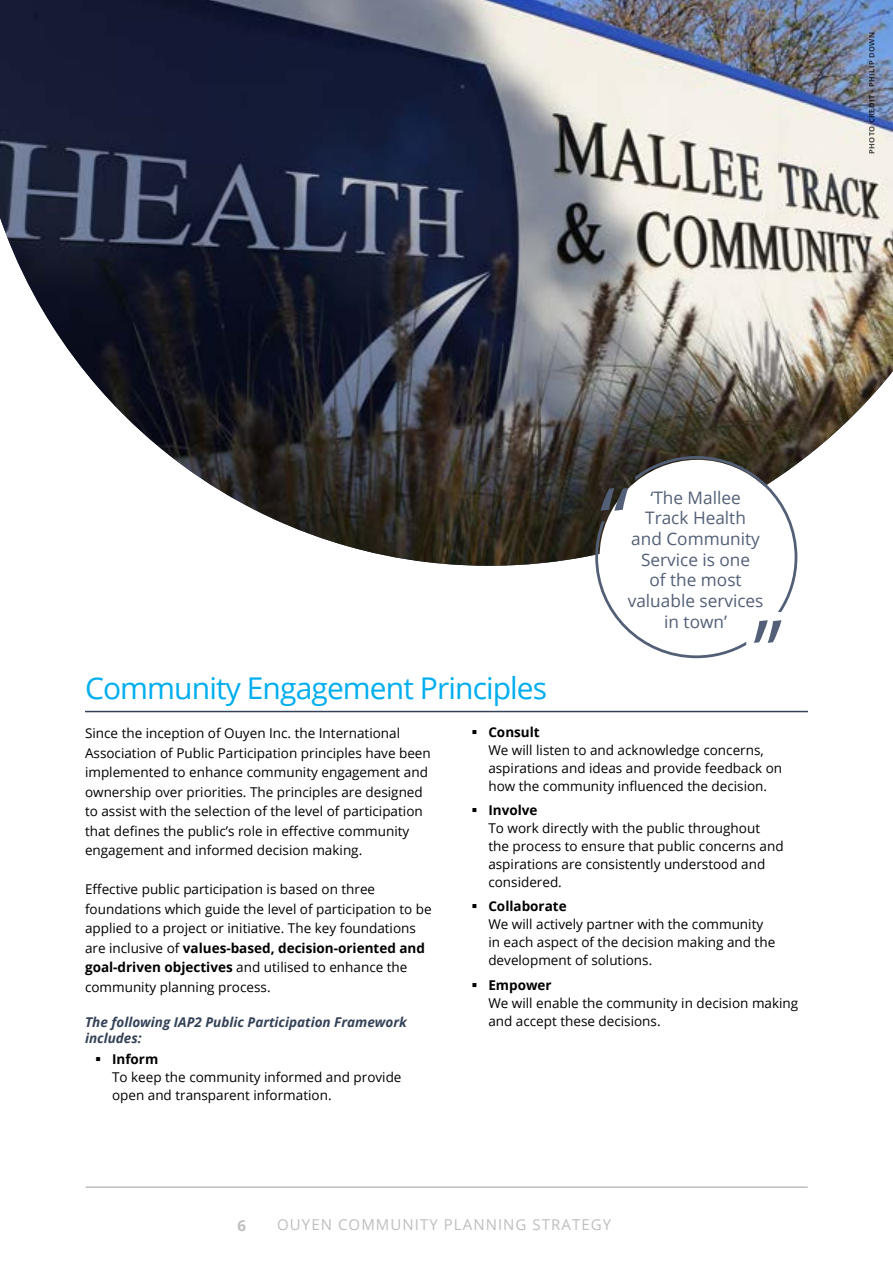
<style>
.page{position:relative;width:893px;height:1263px;background:#fff}
.page>*{position:absolute;margin:0;border:0;box-sizing:border-box;transform-origin:0 0}
.t1{font:30px "Open Sans";letter-spacing:-.03em;color:#00aeef}
.t2{font:17.25px/20.7px "Open Sans";color:#525f76;text-align:center}
.t3{font:15px "Open Sans";letter-spacing:.07em;color:#bcbec0}
.t4{font:700 15px "Open Sans";color:#bcbec0}
.t5{font:13.5px/19.5px "Open Sans";color:#000}
.t6{font:italic 700 13.5px/16.2px "Open Sans";color:#344258}
.t7{font:700 13.5px "Open Sans";color:#000}
.t8{font:700 7.5px "Open Sans";letter-spacing:.05em;color:#000}
.s1{font-weight:700}
</style>
<div class="page">
<hr style="left:86px;top:1186px;width:722px;height:2px;background:#bcbec0">
<hr style="left:85px;top:711px;width:723px;height:1px;background:#344258">
<img style="left:0;top:0;width:893px;height:566px">
<svg style="left:595px;top:456px;width:202px;height:202px"></svg>
<p class="t8" style="left:867px;top:154px;width:123px;rotate:-90deg">PHOTO CREDIT - PHILIP DOWN</p>
<p class="t2" style="left:628px;top:487px;width:137px">‘The Mallee<br>Track Health and Community<br>Service is one<br>of the most valuable services in town’</p>
<h1 class="t1" style="left:85px;top:668px;width:464px">Community Engagement Principles</h1>
<p class="t5" style="left:85px;top:723px;width:347px">Since the inception of Ouyen Inc. the International Association of Public Participation principles have been implemented to enhance community engagement and ownership over priorities. The principles are designed to assist with the selection of the level of participation that defines the public’s role in effective community engagement and informed decision making.</p>
<p class="t5" style="left:85px;top:879px;width:348px">Effective public participation is based on three foundations which guide the level of participation to be applied to a project or initiative. The key foundations are inclusive of <span class="s1">values-based, decision-oriented and goal-driven objectives</span> and utilised to enhance the community planning process.</p>
<p class="t6" style="left:85px;top:1014px;width:323px">The following IAP2 Public Participation Framework includes:</p>
<p class="t7" style="left:112px;top:1049px;width:48px">Inform</p>
<p class="t5" style="left:112px;top:1067px;width:291px;line-height:18px">To keep the community informed and provide open and transparent information.</p>
<p class="t7" style="left:488px;top:722px;width:53px">Consult</p>
<p class="t5" style="left:488px;top:740px;width:295px;line-height:18px">We will listen to and acknowledge concerns, aspirations and ideas and provide feedback on how the community influenced the decision.</p>
<p class="t7" style="left:488px;top:800px;width:51px">Involve</p>
<p class="t5" style="left:488px;top:819px;width:297px;line-height:18px">To work directly with the public throughout the process to ensure that public concerns and aspirations are consistently understood and considered.</p>
<p class="t7" style="left:488px;top:897px;width:80px">Collaborate</p>
<p class="t5" style="left:488px;top:915px;width:288px;line-height:18px">We will actively partner with the community in each aspect of the decision making and the development of solutions.</p>
<p class="t7" style="left:488px;top:975px;width:65px">Empower</p>
<p class="t5" style="left:488px;top:993px;width:311px;line-height:18px">We will enable the community in decision making and accept these decisions.</p>
<p class="t4" style="left:238px;top:1215px;width:10px">6</p>
<p class="t3" style="left:277px;top:1215px;width:335px">OUYEN COMMUNITY PLANNING STRATEGY</p>
</div>
